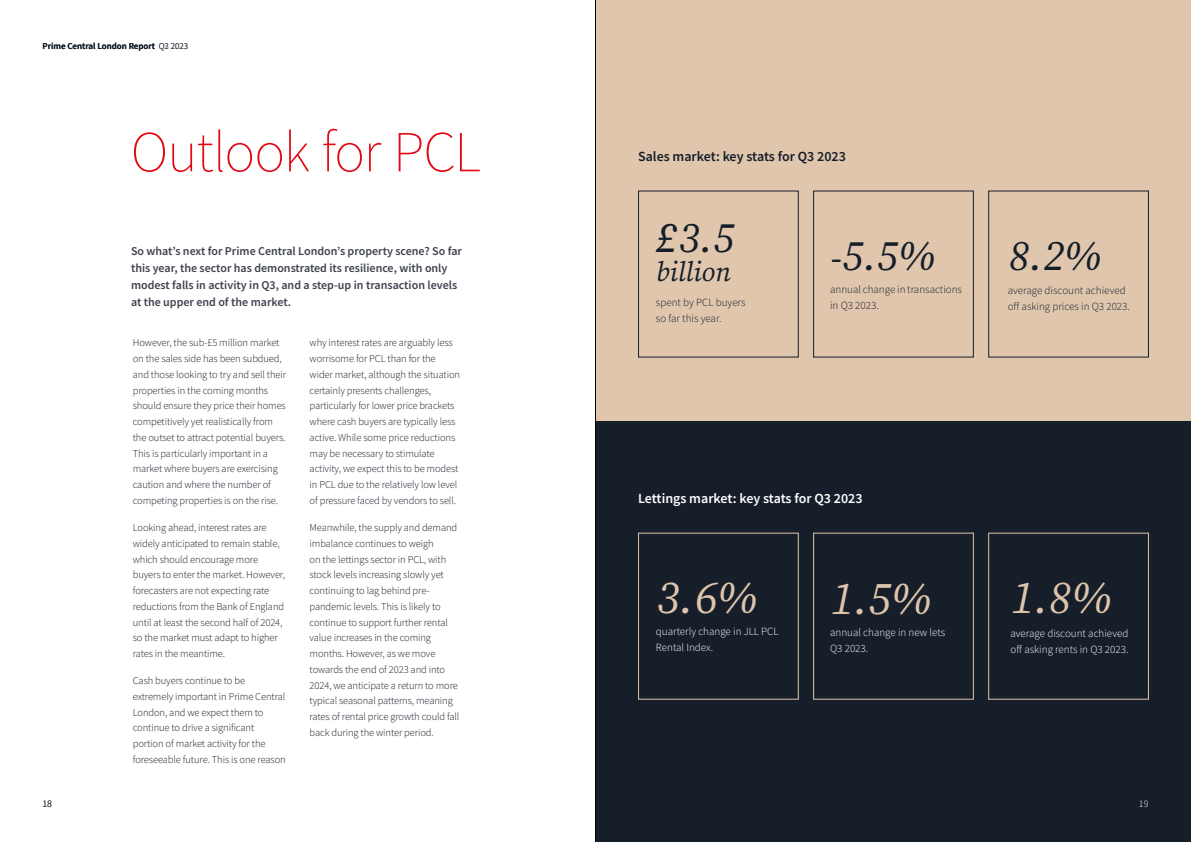
<style>
.page{position:relative;width:1191px;height:842px;background:#fff}
.page>*{position:absolute;margin:0;border:0;box-sizing:border-box;transform-origin:0 0}
.t1{font:200 58px "Source Sans Pro";letter-spacing:-.025em;color:#e30613}
.t2{font:italic 46.2px "Source Serif Pro";color:#dfc4ac}
.t3{font:italic 42.7px "Source Serif Pro";color:#131e29}
.t4{font:italic 42.7px "Source Serif Pro";color:#151e29}
.t5{font:italic 27.5px "Source Serif Pro";color:#131e29}
.t6{font:600 14px "Source Sans Pro";color:#fff}
.t7{font:600 14px "Source Sans Pro";color:#151e29}
.t8{font:600 12px/17px "Source Sans Pro";color:#3d414d}
.t9{font:300 11px/16px "Source Sans Pro";color:#fff}
.t10{font:300 11px/16px "Source Sans Pro";color:#131e29}
.t11{font:300 11px/16px "Source Sans Pro";color:#151e29}
.t12{font:300 10.5px/15.8px "Source Sans Pro";letter-spacing:-.01em;color:#151e29}
.t13{font:300 10px "Source Sans Pro";color:#131e29}
.t14{font:300 10px "Source Sans Pro";color:#fff}
.t15{font:600 9px "Source Sans Pro";color:#151e29}
.t16{font:300 9px "Source Sans Pro";color:#131e29}
.s1{font-weight:300}
.s2{font-size:36.6px}
</style>
<div class="page">
<div style="left:595px;top:0;width:596px;height:421px;background:#e0c6ad"></div>
<div style="left:595px;top:421px;width:596px;height:421px;background:#151e29"></div>
<hr style="left:595px;top:0;width:1px;height:842px;background:#000">
<div style="left:813px;top:533px;width:161px;height:167px;border:1px solid #dfc4ac"></div>
<div style="left:988px;top:533px;width:161px;height:167px;border:1px solid #dfc4ac"></div>
<div style="left:813px;top:190px;width:161px;height:168px;border:1px solid #131e29"></div>
<div style="left:988px;top:190px;width:161px;height:168px;border:1px solid #151e29"></div>
<p class="t15" style="left:43px;top:40px;width:147px">Prime Central London Report <span class="s1">Q2 2023</span></p>
<p class="t16" style="left:165px;top:41px;width:6px">3</p>
<h1 class="t1" style="left:131px;top:117px;width:352px">Outlook for PCL</h1>
<p class="t8" style="left:131px;top:243px;width:332px">So what’s next for Prime Central London’s property scene? So far this year, the sector has demonstrated its resilience, with only modest falls in activity in Q3, and a step-up in transaction levels at the upper end of the market.</p>
<p class="t13" style="left:43px;top:797px;width:11px">18</p>
<p class="t12" style="left:133px;top:335px;width:155px">However, the sub-£5 million market on the sales side has been subdued, and those looking to try and sell their properties in the coming months should ensure they price their homes competitively yet realistically from the outset to attract potential buyers.<br>This is particularly important in a market where buyers are exercising caution and where the number of competing properties is on the rise.</p>
<p class="t12" style="left:133px;top:520px;width:154px">Looking ahead, interest rates are widely anticipated to remain stable, which should encourage more buyers to enter the market. However, forecasters are not expecting rate reductions from the Bank of England until at least the second half of 2024, so the market must adapt to higher rates in the meantime.</p>
<p class="t12" style="left:133px;top:673px;width:154px">Cash buyers continue to be extremely important in Prime Central<br>London, and we expect them to continue to drive a significant portion of market activity for the foreseeable future. This is one reason</p>
<p class="t12" style="left:310px;top:335px;width:152px">why interest rates are arguably less worrisome for PCL than for the wider market, although the situation certainly presents challenges, particularly for lower price brackets where cash buyers are typically less active. While some price reductions may be necessary to stimulate activity, we expect this to be modest in PCL due to the relatively low level of pressure faced by vendors to sell.</p>
<p class="t12" style="left:310px;top:520px;width:151px">Meanwhile, the supply and demand imbalance continues to weigh<br>on the lettings sector in PCL, with stock levels increasing slowly yet continuing to lag behind pre&shy;pandemic levels. This is likely to continue to support further rental value increases in the coming months. However, as we move towards the end of 2023 and into<br>2024, we anticipate a return to more typical seasonal patterns, meaning rates of rental price growth could fall back during the winter period.</p>
<h3 class="t7" style="left:638px;top:147px;width:209px">Sales market: key stats for Q3 2023</h3>
<h3 class="t3" style="left:656px;top:208px;width:80px">£3.5</h3>
<h3 class="t5" style="left:656px;top:254px;width:76px">billion</h3>
<p class="t10" style="left:656px;top:294px;width:91px">spent by PCL buyers so far this year.</p>
<h3 class="t4" style="left:830px;top:227px;width:107px"><span class="s2">-</span>5.5%</h3>
<p class="t11" style="left:830px;top:281px;width:133px">annual change in transactions in Q3 2023.</p>
<h3 class="t3" style="left:1007px;top:226px;width:95px">8.2%</h3>
<p class="t10" style="left:1007px;top:282px;width:124px">average discount achieved off asking prices in Q3 2023.</p>
<h3 class="t6" style="left:638px;top:489px;width:226px">Lettings market: key stats for Q3 2023</h3>
<h2 class="t2" style="left:656px;top:566px;width:103px">3.6%</h2>
<p class="t9" style="left:656px;top:623px;width:124px">quarterly change in JLL PCL<br>Rental Index.</p>
<h2 class="t2" style="left:830px;top:567px;width:103px">1.5%</h2>
<p class="t9" style="left:830px;top:624px;width:117px">annual change in new lets<br>Q3 2023.</p>
<h2 class="t2" style="left:1010px;top:566px;width:103px">1.8%</h2>
<p class="t9" style="left:1010px;top:625px;width:119px">average discount achieved off asking rents in Q3 2023.</p>
<p class="t14" style="left:1138px;top:797px;width:11px">19</p>
</div>
